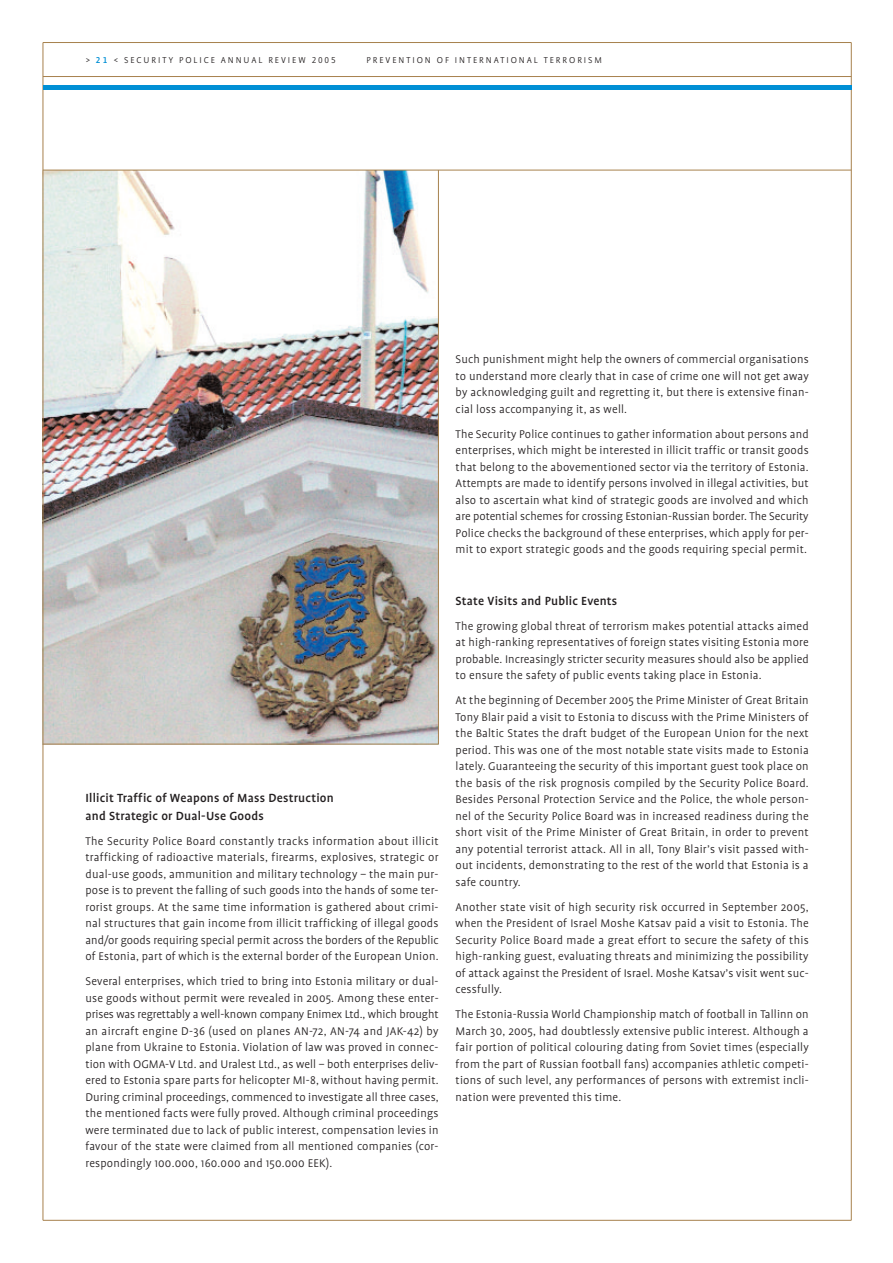
<style>
.page{position:relative;width:893px;height:1263px;background:#fff}
.page>*{position:absolute;margin:0;border:0;box-sizing:border-box;transform-origin:0 0}
.t1{font:500 13.5px/18px "Profile";letter-spacing:.015em;color:#231f20}
.t2{font:300 12.75px/16.5px "Profile";letter-spacing:.015em;color:#231f20;text-align:justify}
.t3{font:300 9.75px "Profile";letter-spacing:.2em;color:#231f20}
.s1{font-family:"Profile NO";font-weight:500;color:#008fd5}
.s2{font-family:"Profile NO"}
</style>
<div class="page">
<img style="left:44px;top:171px;width:394px;height:573px">
<hr style="left:43px;top:42px;width:808px;height:1px;background:#a7814d">
<hr style="left:43px;top:76px;width:808px;height:1px;background:#a7814d">
<hr style="left:43px;top:170px;width:808px;height:1px;background:#a7814d">
<hr style="left:43px;top:744px;width:395px;height:1px;background:#a7814d">
<hr style="left:43px;top:1220px;width:808px;height:1px;background:#a7814d">
<hr style="left:43px;top:43px;width:1px;height:1177px;background:#a7814d">
<hr style="left:438px;top:170px;width:1px;height:574px;background:#a7814d">
<hr style="left:851px;top:43px;width:1px;height:1177px;background:#a7814d">
<hr style="left:43px;top:85px;width:808px;height:4px;background:#008fd5">
<p class="t3" style="left:86px;top:56px;width:251px">&gt; <span class="s1">21</span> &lt; SECURITY POLICE ANNUAL REVIEW <span class="s2">2005</span></p>
<p class="t3" style="left:366px;top:56px;width:237px">PREVENTION OF INTERNATIONAL TERRORISM</p>
<p class="t1" style="left:85px;top:790px;width:250px">Illicit Traffic of Weapons of Mass Destruction and Strategic or Dual-Use Goods</p>
<p class="t2" style="left:85px;top:834px;width:354px">The Security Police Board constantly tracks information about illicit trafficking of radioactive materials, firearms, explosives, strategic or dual-use goods, ammunition and military technology – the main pur&shy;pose is to prevent the falling of such goods into the hands of some ter&shy;rorist groups. At the same time information is gathered about crimi&shy;nal structures that gain income from illicit trafficking of illegal goods and/or goods requiring special permit across the borders of the Republic of Estonia, part of which is the external border of the European Union.</p>
<p class="t2" style="left:85px;top:974px;width:354px">Several enterprises, which tried to bring into Estonia military or dual&shy;use goods without permit were revealed in 2005. Among these enter&shy;prises was regrettably a well-known company Enimex Ltd., which brought an aircraft engine D-36 (used on planes AN-72, AN-74 and JAK-42) by plane from Ukraine to Estonia. Violation of law was proved in connec&shy;tion with OGMA-V Ltd. and Uralest Ltd., as well – both enterprises deliv&shy;ered to Estonia spare parts for helicopter MI-8, without having permit.<br>During criminal proceedings, commenced to investigate all three cases, the mentioned facts were fully proved. Although criminal proceedings were terminated due to lack of public interest, compensation levies in favour of the state were claimed from all mentioned companies (cor&shy;respondingly 100.000, 160.000 and 150.000 EEK).</p>
<p class="t2" style="left:455px;top:352px;width:355px">Such punishment might help the owners of commercial organisations to understand more clearly that in case of crime one will not get away by acknowledging guilt and regretting it, but there is extensive finan&shy;cial loss accompanying it, as well.</p>
<p class="t2" style="left:455px;top:427px;width:354px">The Security Police continues to gather information about persons and enterprises, which might be interested in illicit traffic or transit goods that belong to the abovementioned sector via the territory of Estonia.<br>Attempts are made to identify persons involved in illegal activities, but also to ascertain what kind of strategic goods are involved and which are potential schemes for crossing Estonian-Russian border. The Security Police checks the background of these enterprises, which apply for per&shy;mit to export strategic goods and the goods requiring special permit.</p>
<p class="t1" style="left:455px;top:593px;width:163px">State Visits and Public Events</p>
<p class="t2" style="left:455px;top:619px;width:355px">The growing global threat of terrorism makes potential attacks aimed at high-ranking representatives of foreign states visiting Estonia more probable. Increasingly stricter security measures should also be applied to ensure the safety of public events taking place in Estonia.</p>
<p class="t2" style="left:455px;top:693px;width:355px">At the beginning of December 2005 the Prime Minister of Great Britain Tony Blair paid a visit to Estonia to discuss with the Prime Ministers of the Baltic States the draft budget of the European Union for the next period. This was one of the most notable state visits made to Estonia lately. Guaranteeing the security of this important guest took place on the basis of the risk prognosis compiled by the Security Police Board.<br>Besides Personal Protection Service and the Police, the whole person&shy;nel of the Security Police Board was in increased readiness during the short visit of the Prime Minister of Great Britain, in order to prevent any potential terrorist attack. All in all, Tony Blair’s visit passed with&shy;out incidents, demonstrating to the rest of the world that Estonia is a safe country.</p>
<p class="t2" style="left:455px;top:900px;width:354px">Another state visit of high security risk occurred in September 2005, when the President of Israel Moshe Katsav paid a visit to Estonia. The Security Police Board made a great effort to secure the safety of this high-ranking guest, evaluating threats and minimizing the possibility of attack against the President of Israel. Moshe Katsav’s visit went suc&shy;cessfully.</p>
<p class="t2" style="left:455px;top:1007px;width:355px">The Estonia-Russia World Championship match of football in Tallinn on March 30, 2005, had doubtlessly extensive public interest. Although a fair portion of political colouring dating from Soviet times (especially from the part of Russian football fans) accompanies athletic competi&shy;tions of such level, any performances of persons with extremist incli&shy;nation were prevented this time.</p>
</div>
